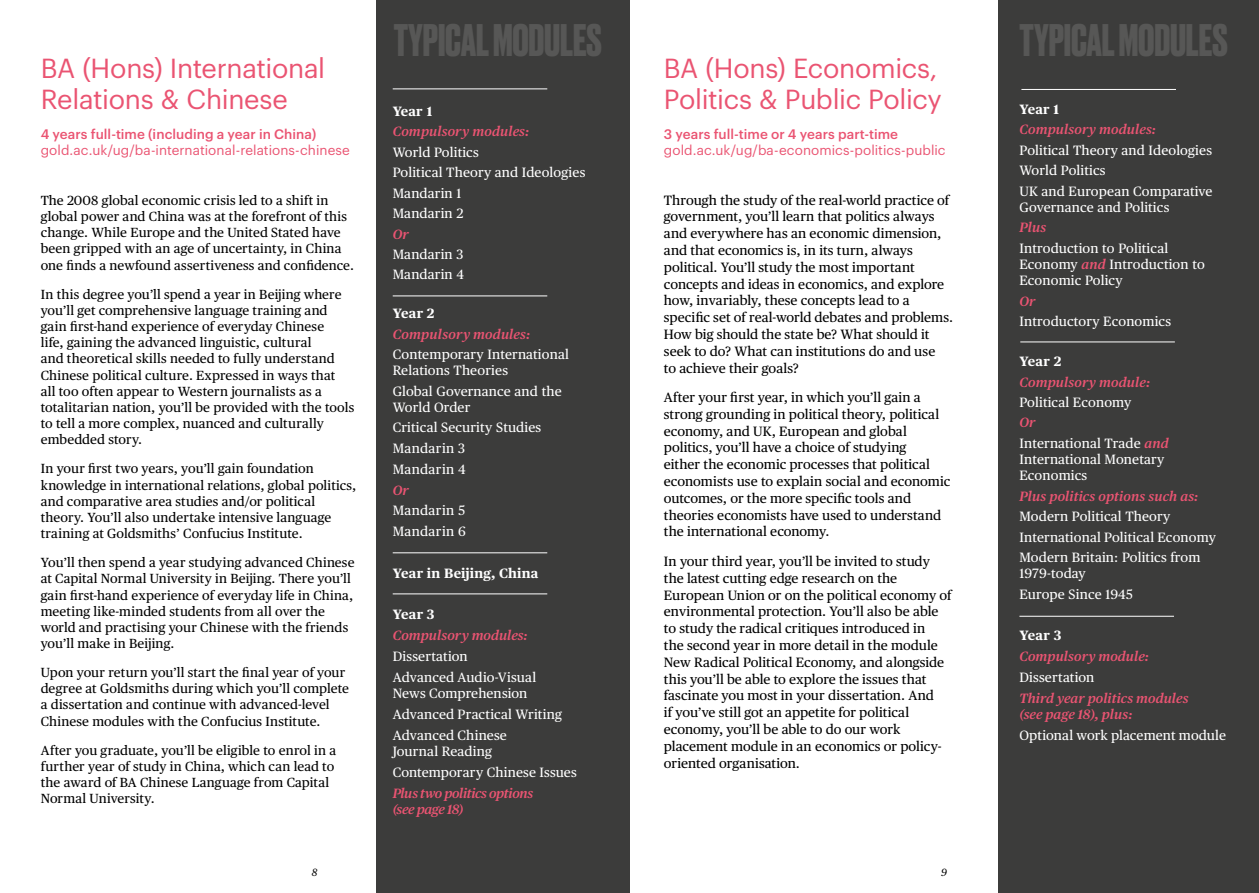
<style>
.page{position:relative;width:1259px;height:893px;background:#fff}
.page>*{position:absolute;margin:0;border:0;box-sizing:border-box;transform-origin:0 0}
.t1{font:700 42.9px "Druk";color:#575756}
.t2{font:27px/31.5px "Graphik";letter-spacing:-.015em;color:#ea5472}
.t3{font:13.5px/16.8px "Publico Text";color:#000}
.t4{font:13.5px/20.4px "Publico Text";letter-spacing:.01em;color:#fff}
.t5{font:italic 600 13.5px/16.5px "Publico Text";letter-spacing:.01em;color:#ea5472}
.t6{font:13.5px "Graphik";letter-spacing:.005em;color:#ea5472}
.t7{font:500 13.5px "Graphik";letter-spacing:.005em;color:#ea5472}
.t8{font:700 13.5px "Publico Text";letter-spacing:.01em;color:#fff}
.t9{font:italic 600 13.5px/16.5px "Publico Text";letter-spacing:-.025em;color:#ea5472}
.t10{font:13.5px/20.7px "Publico Text";letter-spacing:.03em;color:#fff}
.t11{font:13.2px/16.2px "Publico Text";letter-spacing:.01em;color:#000}
.t12{font:italic 10.5px "Publico Text";color:#000}
.s1{font-weight:600;font-style:italic;color:#ea5472}
</style>
<div class="page">
<div style="left:1218px;top:0;width:41px;height:893px;background:#3c3c3b"></div>
<div style="left:375px;top:0;width:254px;height:893px;background:#3c3c3b"></div>
<hr style="left:393px;top:296px;width:154px;height:1px;background:#fff">
<hr style="left:393px;top:593px;width:154px;height:1px;background:#fff">
<hr style="left:393px;top:552px;width:154px;height:1px;background:#fff">
<div style="left:997px;top:0;width:252px;height:893px;background:#3c3c3b"></div>
<hr style="left:1020px;top:342px;width:154px;height:1px;background:#fff">
<hr style="left:1019px;top:616px;width:155px;height:1px;background:#fff">
<hr style="left:1021px;top:89px;width:155px;height:1px;background:#fff">
<hr style="left:393px;top:89px;width:154px;height:1px;background:#fff">
<h2 class="t2" style="left:41px;top:50px;width:286px">BA (Hons) International<br>Relations &amp; Chinese</h2>
<p class="t7" style="left:41px;top:124px;width:277px">4 years full-time (including a year in China)</p>
<p class="t6" style="left:41px;top:140px;width:310px">gold.ac.uk/ug/ba-international-relations-chinese</p>
<p class="t11" style="left:41px;top:191px;width:315px">The 2008 global economic crisis led to a shift in global power and China was at the forefront of this change. While Europe and the United Stated have been gripped with an age of uncertainty, in China one finds a newfound assertiveness and confidence.</p>
<p class="t11" style="left:41px;top:285px;width:315px">In this degree you’ll spend a year in Beijing where you’ll get comprehensive language training and gain first-hand experience of everyday Chinese<br>life, gaining the advanced linguistic, cultural<br>and theoretical skills needed to fully understand Chinese political culture. Expressed in ways that<br>all too often appear to Western journalists as a totalitarian nation, you’ll be provided with the tools to tell a more complex, nuanced and culturally embedded story.</p>
<p class="t11" style="left:41px;top:460px;width:317px">In your first two years, you’ll gain foundation knowledge in international relations, global politics, and comparative area studies and/or political theory. You’ll also undertake intensive language training at Goldsmiths’ Confucius Institute.</p>
<p class="t11" style="left:41px;top:554px;width:315px">You’ll then spend a year studying advanced Chinese at Capital Normal University in Beijing. There you’ll gain first-hand experience of everyday life in China, meeting like-minded students from all over the world and practising your Chinese with the friends you’ll make in Beijing.</p>
<p class="t11" style="left:41px;top:663px;width:310px">Upon your return you’ll start the final year of your degree at Goldsmiths during which you’ll complete a dissertation and continue with advanced-level Chinese modules with the Confucius Institute.</p>
<p class="t11" style="left:41px;top:741px;width:297px">After you graduate, you’ll be eligible to enrol in a further year of study in China, which can lead to the award of BA Chinese Language from Capital Normal University.</p>
<h1 class="t1" style="left:394px;top:11px;width:210px">TYPICAL MODULES</h1>
<p class="t8" style="left:393px;top:101px;width:41px">Year 1</p>
<p class="t5" style="left:393px;top:122px;width:138px">Compulsory modules:</p>
<p class="t4" style="left:393px;top:141px;width:194px">World Politics<br>Political Theory and Ideologies<br>Mandarin 1<br>Mandarin 2</p>
<p class="t5" style="left:393px;top:225px;width:18px">Or</p>
<p class="t4" style="left:393px;top:243px;width:73px">Mandarin 3<br>Mandarin 4</p>
<p class="t8" style="left:393px;top:303px;width:43px">Year 2</p>
<p class="t5" style="left:393px;top:325px;width:139px">Compulsory modules:</p>
<p class="t4" style="left:393px;top:345px;width:178px;line-height:16.2px">Contemporary International<br>Relations Theories</p>
<p class="t4" style="left:393px;top:382px;width:170px;line-height:16.2px">Global Governance and the<br>World Order</p>
<p class="t4" style="left:393px;top:416px;width:150px">Critical Security Studies<br>Mandarin 3<br>Mandarin 4</p>
<p class="t5" style="left:393px;top:481px;width:18px">Or</p>
<p class="t10" style="left:393px;top:499px;width:75px">Mandarin 5<br>Mandarin 6</p>
<p class="t8" style="left:393px;top:562px;width:147px">Year in Beijing, China</p>
<p class="t8" style="left:393px;top:604px;width:43px">Year 3</p>
<p class="t5" style="left:393px;top:626px;width:136px">Compulsory modules:</p>
<p class="t4" style="left:393px;top:645px;width:145px">Dissertation<br>Advanced Audio-Visual</p>
<p class="t4" style="left:393px;top:682px;width:171px">News Comprehension<br>Advanced Practical Writing<br>Advanced Chinese</p>
<p class="t4" style="left:393px;top:740px;width:186px">Journal Reading<br>Contemporary Chinese Issues</p>
<p class="t9" style="left:393px;top:784px;width:142px">Plus two politics options (see page 18)</p>
<h2 class="t2" style="left:664px;top:50px;width:279px">BA (Hons) Economics,<br>Politics &amp; Public Policy</h2>
<p class="t7" style="left:664px;top:124px;width:236px">3 years full-time or 4 years part-time</p>
<p class="t6" style="left:664px;top:140px;width:283px">gold.ac.uk/ug/ba-economics-politics-public</p>
<p class="t3" style="left:664px;top:191px;width:291px">Through the study of the real-world practice of government, you’ll learn that politics always and everywhere has an economic dimension, and that economics is, in its turn, always political. You’ll study the most important concepts and ideas in economics, and explore how, invariably, these concepts lead to a specific set of real-world debates and problems.<br>How big should the state be? What should it seek to do? What can institutions do and use<br>to achieve their goals?</p>
<p class="t3" style="left:664px;top:388px;width:288px">After your first year, in which you’ll gain a strong grounding in political theory, political economy, and UK, European and global politics, you’ll have a choice of studying<br>either the economic processes that political economists use to explain social and economic outcomes, or the more specific tools and theories economists have used to understand the international economy.</p>
<p class="t3" style="left:664px;top:552px;width:289px">In your third year, you’ll be invited to study the latest cutting edge research on the European Union or on the political economy of environmental protection. You’ll also be able to study the radical critiques introduced in<br>the second year in more detail in the module New Radical Political Economy, and alongside this you’ll be able to explore the issues that fascinate you most in your dissertation. And<br>if you’ve still got an appetite for political economy, you’ll be able to do our work placement module in an economics or policy&shy;oriented organisation.</p>
<p class="t12" style="left:312px;top:864px;width:7px">8</p>
<p class="t12" style="left:941px;top:864px;width:7px">9</p>
<h1 class="t1" style="left:1019px;top:11px;width:210px">TYPICAL MODULES</h1>
<p class="t8" style="left:1019px;top:99px;width:41px">Year 1</p>
<p class="t5" style="left:1019px;top:120px;width:138px">Compulsory modules:</p>
<p class="t4" style="left:1019px;top:139px;width:194px">Political Theory and Ideologies<br>World Politics<br>UK and European Comparative</p>
<p class="t4" style="left:1019px;top:196px;width:151px">Governance and Politics</p>
<p class="t5" style="left:1019px;top:218px;width:28px">Plus</p>
<p class="t4" style="left:1019px;top:239px;width:187px;line-height:16.2px">Introduction to Political<br>Economy <span class="s1">and</span> Introduction to<br>Economic Policy</p>
<p class="t5" style="left:1019px;top:292px;width:18px">Or</p>
<p class="t4" style="left:1019px;top:310px;width:153px">Introductory Economics</p>
<p class="t8" style="left:1019px;top:351px;width:43px">Year 2</p>
<p class="t5" style="left:1019px;top:373px;width:132px">Compulsory module:</p>
<p class="t4" style="left:1019px;top:391px;width:113px">Political Economy</p>
<p class="t4" style="left:1019px;top:412px;width:151px"><span class="s1">Or<br></span>International Trade <span class="s1">and</span></p>
<p class="t4" style="left:1019px;top:450px;width:146px;line-height:16.2px">International Monetary<br>Economics</p>
<p class="t5" style="left:1019px;top:487px;width:180px">Plus politics options such as:</p>
<p class="t4" style="left:1019px;top:505px;width:198px">Modern Political Theory<br>International Political Economy<br>Modern Britain: Politics from</p>
<p class="t4" style="left:1019px;top:563px;width:115px">1979-today<br>Europe Since 1945</p>
<p class="t8" style="left:1019px;top:625px;width:43px">Year 3</p>
<p class="t5" style="left:1019px;top:647px;width:131px">Compulsory module:</p>
<p class="t4" style="left:1019px;top:666px;width:76px">Dissertation</p>
<p class="t5" style="left:1019px;top:689px;width:171px">Third year politics modules (see page 18), plus:</p>
<p class="t4" style="left:1019px;top:724px;width:208px">Optional work placement module</p>
</div>
